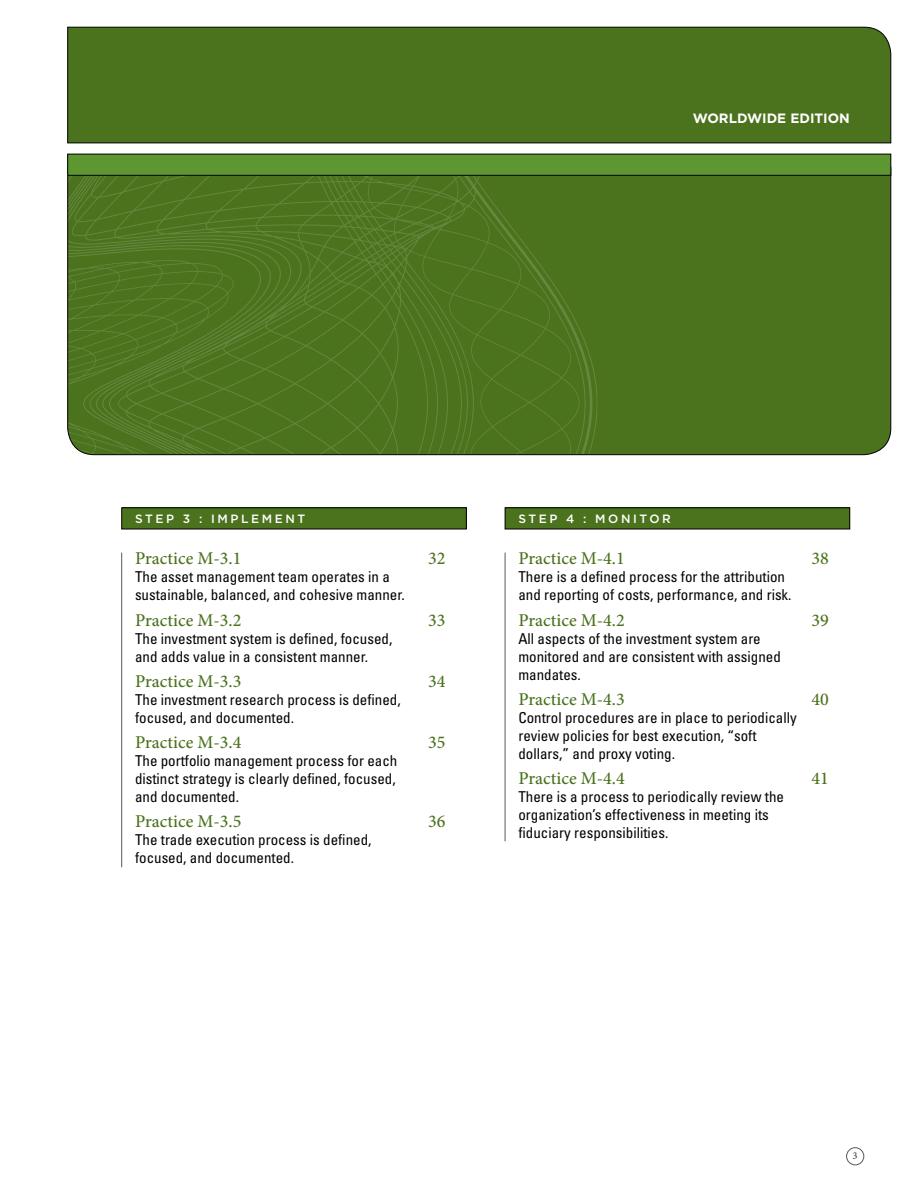
<style>
.page{position:relative;width:918px;height:1188px;background:#fff}
.page>*{position:absolute;margin:0;border:0;box-sizing:border-box;transform-origin:0 0}
.t1{font:500 18px "Minion Pro";color:#4b721d}
.t2{font:condensed 15px/18px "Univers";color:#000}
.t3{font:700 13.5px "Gotham";color:#fff}
.t4{font:500 12px "Gotham";letter-spacing:.215em;color:#fff}
.t5{font:600 10.5px "Minion Pro";color:#58595b}
</style>
<div class="page">
<div style="left:846px;top:1148px;width:18px;height:17px;border:1px solid #58595b;border-radius:50%"></div>
<div style="left:67px;top:27px;width:824px;height:116px;background:#4b721d"></div>
<svg style="left:67px;top:167px;width:824px;height:288px;background:#4c731f"></svg>
<div style="left:68px;top:154px;width:823px;height:21px;background:#5e9732"></div>
<div style="left:68px;top:154px;width:823px;height:22px;border:1px solid #000"></div>
<div style="left:122px;top:508px;width:344px;height:21px;background:#4b721d"></div>
<div style="left:122px;top:508px;width:345px;height:21px;border:1px solid #000"></div>
<div style="left:505px;top:508px;width:345px;height:21px;background:#4b721d"></div>
<div style="left:505px;top:508px;width:345px;height:21px;border:1px solid #000"></div>
<hr style="left:505px;top:553px;width:1px;height:288px;background:#58595b">
<hr style="left:121px;top:553px;width:1px;height:314px;background:#58595b">
<p class="t3" style="left:693px;top:110px;width:159px">WORLDWIDE EDITION</p>
<p class="t4" style="left:135px;top:511px;width:172px">STEP 3 : I MPLEMENT</p>
<p class="t4" style="left:518px;top:511px;width:89px">STEP 4 : MO</p>
<p class="t4" style="left:621px;top:511px;width:51px">NITO R</p>
<p class="t1" style="left:135px;top:546px;width:108px">Practice M-3.1</p>
<p class="t1" style="left:428px;top:546px;width:19px">32</p>
<p class="t2" style="left:135px;top:568px;width:271px">The asset management team operates in a sustainable, balanced, and cohesive manner.</p>
<p class="t1" style="left:135px;top:608px;width:108px">Practice M-3.2</p>
<p class="t1" style="left:428px;top:608px;width:19px">33</p>
<p class="t2" style="left:135px;top:629px;width:259px">The investment system is defined, focused, and adds value in a consistent manner.</p>
<p class="t1" style="left:135px;top:669px;width:108px">Practice M-3.3</p>
<p class="t1" style="left:428px;top:669px;width:19px">34</p>
<p class="t2" style="left:135px;top:690px;width:267px">The investment research process is defined, focused, and documented.</p>
<p class="t1" style="left:135px;top:730px;width:108px">Practice M-3.4</p>
<p class="t1" style="left:428px;top:730px;width:19px">35</p>
<p class="t2" style="left:135px;top:752px;width:264px;text-align:justify">The portfolio management process for each distinct strategy is clearly defined, focused, and documented.</p>
<p class="t1" style="left:135px;top:810px;width:108px">Practice M-3.5</p>
<p class="t1" style="left:428px;top:810px;width:19px">36</p>
<p class="t2" style="left:135px;top:831px;width:238px">The trade execution process is defined, focused, and documented.</p>
<p class="t1" style="left:518px;top:546px;width:108px">Practice M-4.1</p>
<p class="t1" style="left:812px;top:546px;width:19px">38</p>
<p class="t2" style="left:518px;top:568px;width:275px">There is a defined process for the attribution and reporting of costs, performance, and risk.</p>
<p class="t1" style="left:518px;top:608px;width:108px">Practice M-4.2</p>
<p class="t1" style="left:812px;top:608px;width:19px">39</p>
<p class="t2" style="left:518px;top:629px;width:264px">All aspects of the investment system are monitored and are consistent with assigned mandates.</p>
<p class="t1" style="left:518px;top:687px;width:108px">Practice M-4.3</p>
<p class="t1" style="left:812px;top:687px;width:19px">40</p>
<p class="t2" style="left:518px;top:708px;width:280px">Control procedures are in place to periodically review policies for best execution, “soft dollars,” and proxy voting.</p>
<p class="t1" style="left:518px;top:766px;width:108px">Practice M-4.4</p>
<p class="t1" style="left:812px;top:766px;width:19px">41</p>
<p class="t2" style="left:518px;top:788px;width:267px">There is a process to periodically review the organization’s effectiveness in meeting its fiduciary responsibilities.</p>
<p class="t5" style="left:853px;top:1150px;width:7px">3</p>
</div>
